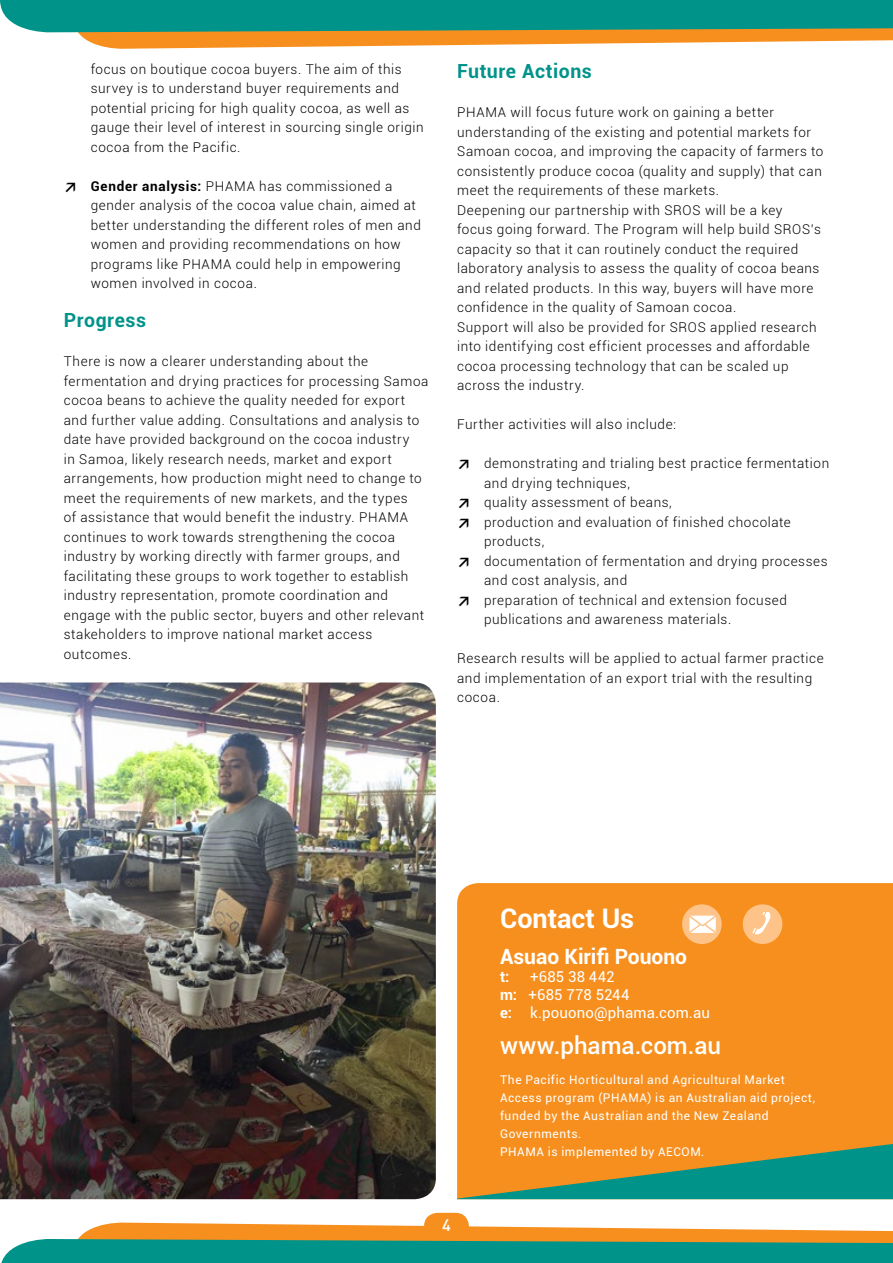
<style>
.page{position:relative;width:893px;height:1263px;background:#fff}
.page>*{position:absolute;margin:0;border:0;box-sizing:border-box;transform-origin:0 0}
.t1{font:700 27px "Roboto";color:#fff}
.t2{font:500 24px "Roboto";color:#fff}
.t3{font:700 21px "Roboto";color:#fff}
.t4{font:700 19.5px "Roboto";letter-spacing:.03em;color:#00938a}
.t5{font:500 16.5px "DIN Pro";color:#fff}
.t6{font:15px/18px "Roboto";letter-spacing:.01em;color:#fff}
.t7{font:700 15px "Roboto";color:#fff}
.t8{font:300 13.5px/19.5px "Roboto";letter-spacing:.045em;color:#000}
.t9{font:12px/18px "Roboto";letter-spacing:.045em;color:#fff}
.s1{font-family:"DIN Pro";font-weight:700}
.s2{font-weight:700}
</style>
<div class="page">
<svg style="left:1px;top:1213px;width:892px;height:50px"></svg>
<svg style="left:0;top:0;width:893px;height:49px"></svg>
<div style="left:457px;top:883px;width:436px;height:261px;background:#f78f1e"></div>
<img style="left:0;top:682px;width:436px;height:517px">
<svg style="left:457px;top:1144px;width:436px;height:55px"></svg>
<div style="left:682px;top:904px;width:40px;height:40px;background:#fdc388;border-radius:50%"></div>
<svg style="left:689px;top:916px;width:27px;height:17px"></svg>
<div style="left:743px;top:904px;width:39px;height:40px;background:#fdc388;border-radius:50%"></div>
<svg style="left:752px;top:912px;width:19px;height:23px"></svg>
<p class="t8" style="left:91px;top:59px;width:334px">focus on boutique cocoa buyers. The aim of this survey is to understand buyer requirements and potential pricing for high quality cocoa, as well as gauge their level of interest in sourcing single origin cocoa from the Pacific.</p>
<p class="t8" style="left:91px;top:176px;width:332px;text-indent:-27px"><span class="s1">↗</span> <span class="s2">Gender analysis:</span> PHAMA has commissioned a gender analysis of the cocoa value chain, aimed at better understanding the different roles of men and women and providing recommendations on how programs like PHAMA could help in empowering women involved in cocoa.</p>
<h3 class="t4" style="left:64px;top:307px;width:84px">Progress</h3>
<p class="t8" style="left:64px;top:351px;width:366px">There is now a clearer understanding about the fermentation and drying practices for processing Samoa cocoa beans to achieve the quality needed for export and further value adding. Consultations and analysis to date have provided background on the cocoa industry<br>in Samoa, likely research needs, market and export arrangements, how production might need to change to meet the requirements of new markets, and the types<br>of assistance that would benefit the industry. PHAMA continues to work towards strengthening the cocoa industry by working directly with farmer groups, and facilitating these groups to work together to establish industry representation, promote coordination and engage with the public sector, buyers and other relevant stakeholders to improve national market access outcomes.</p>
<h3 class="t4" style="left:457px;top:58px;width:136px">Future Actions</h3>
<p class="t8" style="left:457px;top:102px;width:368px">PHAMA will focus future work on gaining a better understanding of the existing and potential markets for Samoan cocoa, and improving the capacity of farmers to consistently produce cocoa (quality and supply) that can meet the requirements of these markets.<br>Deepening our partnership with SROS will be a key<br>focus going forward. The Program will help build SROS’s capacity so that it can routinely conduct the required laboratory analysis to assess the quality of cocoa beans and related products. In this way, buyers will have more confidence in the quality of Samoan cocoa.<br>Support will also be provided for SROS applied research into identifying cost efficient processes and affordable cocoa processing technology that can be scaled up across the industry.</p>
<p class="t8" style="left:457px;top:414px;width:220px">Further activities will also include:</p>
<p class="t8" style="left:457px;top:453px;width:374px"><span class="s1">↗</span> demonstrating and trialing best practice fermentation</p>
<p class="t8" style="left:484px;top:473px;width:147px">and drying techniques,</p>
<p class="t8" style="left:457px;top:492px;width:216px"><span class="s1">↗</span> quality assessment of beans,</p>
<p class="t8" style="left:457px;top:512px;width:335px"><span class="s1">↗</span> production and evaluation of finished chocolate</p>
<p class="t8" style="left:484px;top:531px;width:62px">products,</p>
<p class="t8" style="left:457px;top:551px;width:372px"><span class="s1">↗</span> documentation of fermentation and drying processes</p>
<p class="t8" style="left:484px;top:570px;width:145px">and cost analysis, and</p>
<p class="t8" style="left:457px;top:590px;width:331px"><span class="s1">↗</span> preparation of technical and extension focused</p>
<p class="t8" style="left:484px;top:609px;width:249px">publications and awareness materials.</p>
<p class="t8" style="left:457px;top:648px;width:368px">Research results will be applied to actual farmer practice and implementation of an export trial with the resulting cocoa.</p>
<p class="t5" style="left:442px;top:1214px;width:10px">4</p>
<h1 class="t1" style="left:500px;top:899px;width:135px">Contact Us</h1>
<h3 class="t3" style="left:500px;top:941px;width:189px">Asuao Kirifi Pouono</h3>
<p class="t7" style="left:500px;top:966px;width:11px">t:</p>
<p class="t6" style="left:500px;top:967px;width:211px;text-indent:30px">+685 38 442<br><span class="s2">m:</span> +685 778 5244<br><span class="s2">e:</span> k.pouono@phama.com.au</p>
<h2 class="t2" style="left:500px;top:1028px;width:222px">www.phama.com.au</h2>
<p class="t9" style="left:500px;top:1070px;width:316px">The Pacific Horticultural and Agricultural Market Access program (PHAMA) is an Australian aid project, funded by the Australian and the New Zealand Governments.<br>PHAMA is implemented by AECOM.</p>
</div>
